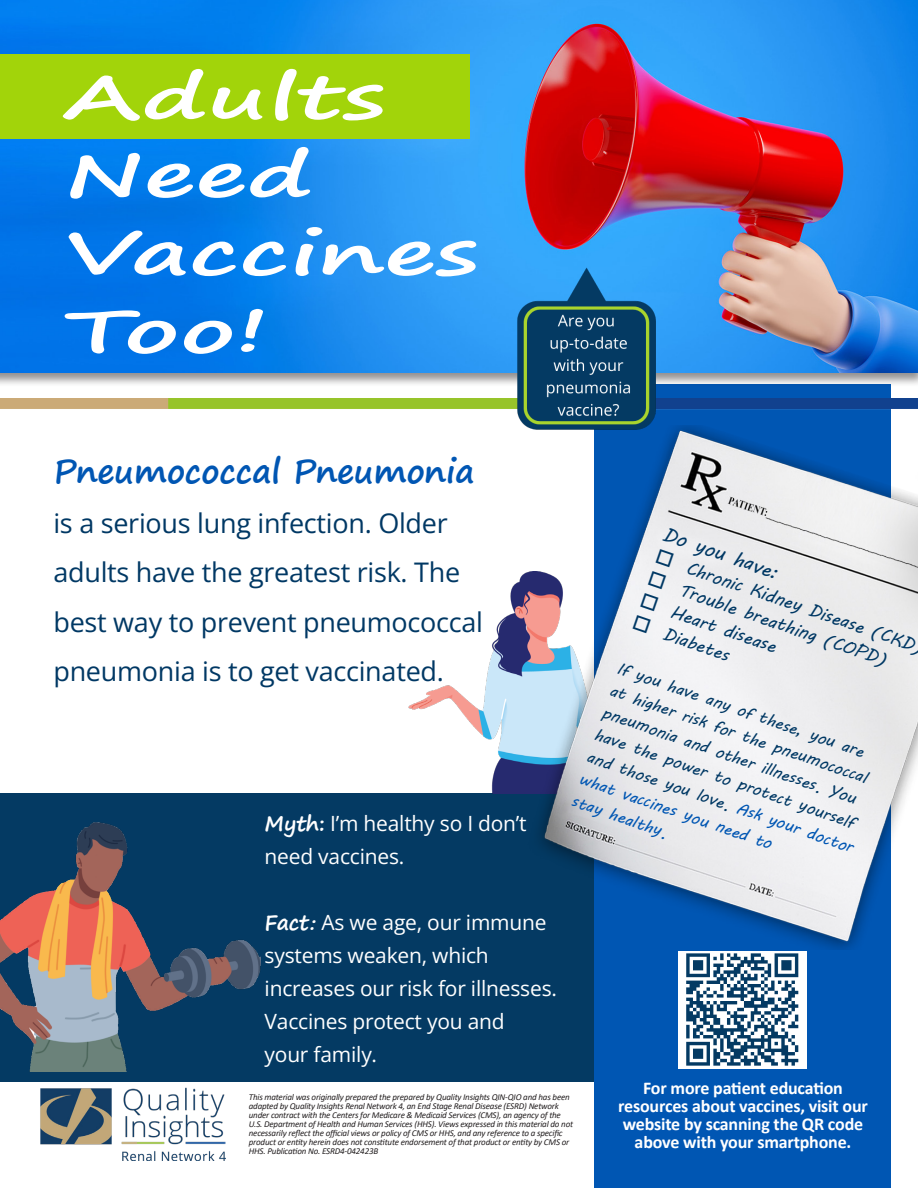
<style>
.page{position:relative;width:918px;height:1188px;background:#fff}
.page>*{position:absolute;margin:0;border:0;box-sizing:border-box;transform-origin:0 0}
.t1{font:700 60px "Segoe Print";color:#fff;scale:1.66 1}
.t2{font:700 33px "Segoe Print";letter-spacing:-.01em;color:#0056b3}
.t3{font:27px/49.5px "Open Sans";letter-spacing:-.01em;color:#003864}
.t4{font:21px/33px "Open Sans";letter-spacing:-.01em;color:#fff}
.t5{font:19.8px "MV Boli";color:#003864}
.t6{font:700 18px/18px "Calibri";letter-spacing:-.01em;color:#fff;text-align:center}
.t7{font:18px "MV Boli";color:#003864}
.t8{font:16.5px/23.4px "MV Boli";color:#003864}
.t9{font:16.5px "MV Boli";color:#0056b3}
.t10{font:italic 9px/9px "Calibri";letter-spacing:-.02em;color:#231f20}
.s1{font-family:"Segoe Print";font-weight:700}
.s2{color:#0056b3}
.s3{font-family:"MV Boli"}
</style>
<div class="page">
<div style="left:0;top:793px;width:787px;height:289px;background:#043a63"></div>
<div style="left:594px;top:385px;width:297px;height:803px;background:#0056b3"></div>
<div style="left:0;top:0;width:918px;height:388px;background:#231f20;opacity:.5"></div>
<img style="left:0;top:0;width:918px;height:373px">
<img style="left:40px;top:1087px;width:186px;height:73px">
<div style="left:0;top:54px;width:469px;height:85px;background:#a2d40a"></div>
<img style="left:678px;top:952px;width:129px;height:116px">
<img style="left:408px;top:572px;width:119px;height:222px">
<img style="left:0;top:822px;width:260px;height:250px">
<img style="left:0;top:398px;width:918px;height:12px">
<img style="left:527px;top:425px;width:391px;height:524px">
<img style="left:492px;top:261px;width:189px;height:190px">
<p class="t1" style="left:64px;top:42px;width:195px">Adults</p>
<p class="t1" style="left:64px;top:120px;width:152px">Need</p>
<p class="t1" style="left:64px;top:198px;width:251px">Vaccines</p>
<p class="t1" style="left:64px;top:276px;width:124px">Too!</p>
<p class="t2" style="left:53px;top:441px;width:423px">Pneumococcal Pneumonia</p>
<p class="t3" style="left:53px;top:497px;width:431px">is a serious lung infection. Older adults have the greatest risk. The best way to prevent pneumococcal pneumonia is to get vaccinated.</p>
<p class="t4" style="left:265px;top:807px;width:264px"><span class="s1">Myth:</span> I’m healthy so I don’t need vaccines.</p>
<p class="t5" style="left:668px;top:521px;width:122px;rotate:19deg">Do you have:</p>
<p class="t7" style="left:660px;top:545px;width:284px;rotate:19deg">□ Chronic Kidney Disease (CKD)</p>
<p class="t7" style="left:652px;top:567px;width:253px;rotate:19deg">□ Trouble breathing (COPD)</p>
<p class="t7" style="left:645px;top:589px;width:144px;rotate:19deg">□ Heart disease</p>
<p class="t7" style="left:637px;top:611px;width:103px;rotate:19deg">□ Diabetes</p>
<p class="t8" style="left:622px;top:656px;width:283px;rotate:19deg">If you have any of these, you are<br>at higher risk for the pneumococcal pneumonia and other illnesses. You have the power to protect yourself and those you love. <span class="s2">Ask your doctor what vaccines you need to</span></p>
<p class="t9" style="left:576px;top:789px;width:102px;rotate:19deg">stay healthy.</p>
<p class="t4" style="left:265px;top:906px;width:294px"><span class="s1">Fact</span><span class="s3">:</span> As we age, our immune systems weaken, which increases our risk for illnesses.<br>Vaccines protect you and</p>
<p class="t4" style="left:265px;top:1038px;width:114px">your family.</p>
<p class="t10" style="left:249px;top:1092px;width:326px">This material was originally prepared the prepared by Quality Insights QIN-QIO and has been adapted by Quality Insights Renal Network 4, an End Stage Renal Disease (ESRD) Network under contract with the Centers for Medicare &amp; Medicaid Services (CMS), an agency of the U.S. Department of Health and Human Services (HHS). Views expressed in this material do not necessarily reflect the official views or policy of CMS or HHS, and any reference to a specific product or entity herein does not constitute endorsement of that product or entity by CMS or HHS. Publication No. ESRD4-042423B</p>
<p class="t6" style="left:618px;top:1078px;width:251px">For more patient education resources about vaccines, visit our website by scanning the QR code above with your smartphone.</p>
</div>
